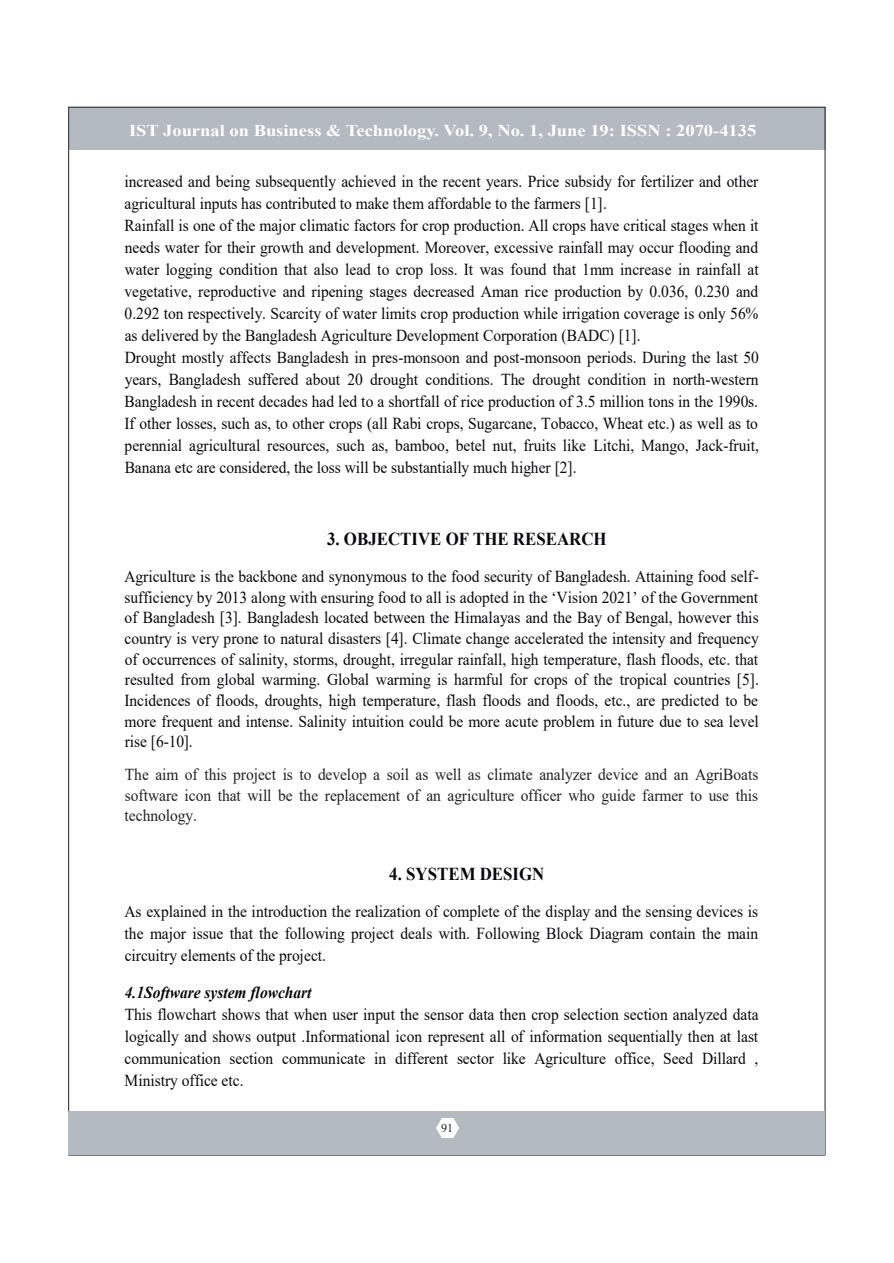
<style>
.page{position:relative;width:894px;height:1263px;background:#fff}
.page>*{position:absolute;margin:0;border:0;box-sizing:border-box;transform-origin:0 0}
.t1{font:700 18.15px "Times New Roman";color:#08070b;scale:.93 1}
.t2{font:16.65px/22px "Times New Roman";color:#08070b;text-align:justify;scale:.93 1}
.t3{font:16.65px/20.5px "Times New Roman";color:#231f20;text-align:justify;scale:.93 1}
.t4{font:italic 700 16.65px "Times New Roman";color:#08070b;scale:.93 1}
.t5{font:700 16.5px "Times New Roman";color:#fff;scale:1.12 1}
.t6{font:12px "Times New Roman";color:#231f20}
</style>
<div class="page">
<div style="left:69px;top:107px;width:755px;height:43px;background:#b4bac1"></div>
<div style="left:68px;top:1111px;width:756px;height:43px;background:#b4bac1"></div>
<svg style="left:436px;top:1118px;width:23px;height:20px"></svg>
<p class="t5" style="left:129px;top:118px;width:561px">IST Journal on Business &amp; Technology. Vol. 9, No. 1, June 19: ISSN : 2070-4135</p>
<p class="t2" style="left:124px;top:170px;width:683px;text-align:left">increased and being subsequently achieved in the recent years. Price subsidy for fertilizer and other agricultural inputs has contributed to make them affordable to the farmers [1].<br>Rainfall is one of the major climatic factors for crop production. All crops have critical stages when it needs water for their growth and development. Moreover, excessive rainfall may occur flooding and water logging condition that also lead to crop loss. It was found that 1mm increase in rainfall at vegetative, reproductive and ripening stages decreased Aman rice production by 0.036, 0.230 and 0.292 ton respectively. Scarcity of water limits crop production while irrigation coverage is only 56% as delivered by the Bangladesh Agriculture Development Corporation (BADC) [1].<br>Drought mostly affects Bangladesh in pres-monsoon and post-monsoon periods. During the last 50 years, Bangladesh suffered about 20 drought conditions. The drought condition in north-western Bangladesh in recent decades had led to a shortfall of rice production of 3.5 million tons in the 1990s.<br>If other losses, such as, to other crops (all Rabi crops, Sugarcane, Tobacco, Wheat etc.) as well as to perennial agricultural resources, such as, bamboo, betel nut, fruits like Litchi, Mango, Jack-fruit, Banana etc are considered, the loss will be substantially much higher [2].</p>
<p class="t1" style="left:327px;top:525px;width:302px">3. OBJECTIVE OF THE RESEARCH</p>
<p class="t2" style="left:124px;top:565px;width:683px;line-height:20.7px">Agriculture is the backbone and synonymous to the food security of Bangladesh. Attaining food self&shy;sufficiency by 2013 along with ensuring food to all is adopted in the ‘Vision 2021’ of the Government of Bangladesh [3]. Bangladesh located between the Himalayas and the Bay of Bengal, however this country is very prone to natural disasters [4]. Climate change accelerated the intensity and frequency of occurrences of salinity, storms, drought, irregular rainfall, high temperature, flash floods, etc. that resulted from global warming. Global warming is harmful for crops of the tropical countries [5].<br>Incidences of floods, droughts, high temperature, flash floods and floods, etc., are predicted to be more frequent and intense. Salinity intuition could be more acute problem in future due to sea level rise [6-10].</p>
<p class="t3" style="left:124px;top:764px;width:683px">The aim of this project is to develop a soil as well as climate analyzer device and an AgriBoats software icon that will be the replacement of an agriculture officer who guide farmer to use this technology.</p>
<p class="t1" style="left:389px;top:861px;width:168px">4. SYSTEM DESIGN</p>
<p class="t2" style="left:124px;top:899px;width:682px">As explained in the introduction the realization of complete of the display and the sensing devices is the major issue that the following project deals with. Following Block Diagram contain the main circuitry elements of the project.</p>
<p class="t4" style="left:125px;top:981px;width:202px">4.1Software system flowchart</p>
<p class="t2" style="left:124px;top:1003px;width:683px">This flowchart shows that when user input the sensor data then crop selection section analyzed data logically and shows output .Informational icon represent all of information sequentially then at last communication section communicate in different sector like Agriculture office, Seed Dillard , Ministry office etc.</p>
<p class="t6" style="left:441px;top:1119px;width:14px">91</p>
</div>
